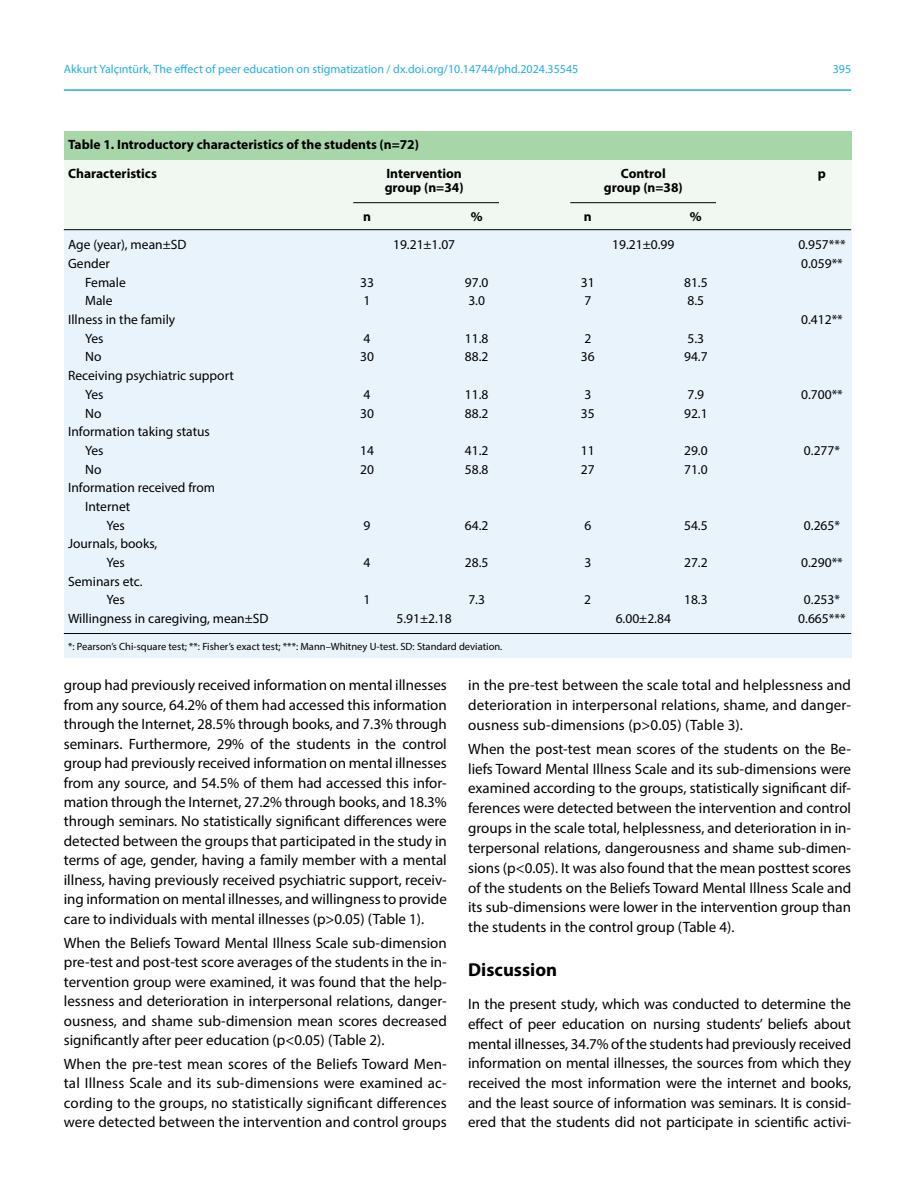
<style>
.page{position:relative;width:915px;height:1191px;background:#fff}
.page>*{position:absolute;margin:0;border:0;box-sizing:border-box;transform-origin:0 0}
.t1{font:700 18.75px "Myriad Pro";color:#000}
.t2{font:15px/19.5px "Myriad Pro";color:#000;text-align:justify}
.t3{font:13.5px/18.8px "Myriad Pro";color:#000}
.t4{font:700 13.5px/28.5px "Myriad Pro";color:#000}
.t5{font:12px "Myriad Pro";color:#21ade3}
.t6{font:10.5px "Myriad Pro";color:#000}
</style>
<div class="page">
<hr style="left:64px;top:89px;width:786px;height:2px;background:#21ade3">
<div style="left:64px;top:230px;width:786px;height:427px;background:#e9f3fb"></div>
<div style="left:64px;top:159px;width:786px;height:71px;background:#f0f8f1"></div>
<div style="left:64px;top:131px;width:786px;height:28px;background:#a7d6a8"></div>
<hr style="left:64px;top:229px;width:786px;height:1px;background:#000">
<hr style="left:64px;top:633px;width:786px;height:1px;background:#000">
<hr style="left:353px;top:202px;width:146px;height:1px;background:#000">
<hr style="left:570px;top:202px;width:145px;height:1px;background:#000">
<p class="t5" style="left:64px;top:61px;width:516px">Akkurt Yalçıntürk, The effect of peer education on stigmatization / dx.doi.org/10.14744/phd.2024.35545</p>
<p class="t5" style="left:832px;top:61px;width:20px">395</p>
<p class="t4" style="left:68px;top:130px;width:352px">Table 1. Introductory characteristics of the students (n=72)<br>Characteristics</p>
<p class="t4" style="left:386px;top:159px;width:77px">Intervention</p>
<p class="t4" style="left:620px;top:159px;width:46px">Control</p>
<p class="t4" style="left:817px;top:159px;width:10px">p</p>
<p class="t4" style="left:384px;top:173px;width:80px">group (n=34)</p>
<p class="t4" style="left:603px;top:173px;width:80px">group (n=38)</p>
<p class="t4" style="left:363px;top:202px;width:9px">n</p>
<p class="t4" style="left:470px;top:202px;width:13px">%</p>
<p class="t4" style="left:583px;top:202px;width:9px">n</p>
<p class="t4" style="left:689px;top:202px;width:13px">%</p>
<p class="t3" style="left:68px;top:235px;width:120px">Age (year), mean±SD</p>
<p class="t3" style="left:393px;top:235px;width:64px">19.21±1.07</p>
<p class="t3" style="left:612px;top:235px;width:64px">19.21±0.99</p>
<p class="t3" style="left:798px;top:235px;width:49px">0.957***</p>
<p class="t3" style="left:68px;top:254px;width:43px">Gender</p>
<p class="t3" style="left:800px;top:254px;width:43px">0.059**</p>
<p class="t3" style="left:85px;top:272px;width:42px">Female</p>
<p class="t3" style="left:360px;top:272px;width:15px">33</p>
<p class="t3" style="left:465px;top:272px;width:25px">97.0</p>
<p class="t3" style="left:580px;top:272px;width:15px">31</p>
<p class="t3" style="left:683px;top:272px;width:25px">81.5</p>
<p class="t3" style="left:85px;top:291px;width:29px">Male</p>
<p class="t3" style="left:363px;top:291px;width:8px">1</p>
<p class="t3" style="left:468px;top:291px;width:18px">3.0</p>
<p class="t3" style="left:584px;top:291px;width:8px">7</p>
<p class="t3" style="left:687px;top:291px;width:18px">8.5</p>
<p class="t3" style="left:68px;top:310px;width:109px">Illness in the family</p>
<p class="t3" style="left:800px;top:310px;width:43px">0.412**</p>
<p class="t3" style="left:85px;top:329px;width:20px">Yes</p>
<p class="t3" style="left:363px;top:329px;width:8px">4</p>
<p class="t3" style="left:464px;top:329px;width:25px">11.8</p>
<p class="t3" style="left:584px;top:329px;width:8px">2</p>
<p class="t3" style="left:687px;top:329px;width:18px">5.3</p>
<p class="t3" style="left:85px;top:347px;width:18px">No</p>
<p class="t3" style="left:360px;top:347px;width:15px">30</p>
<p class="t3" style="left:465px;top:347px;width:25px">88.2</p>
<p class="t3" style="left:580px;top:347px;width:15px">36</p>
<p class="t3" style="left:683px;top:347px;width:25px">94.7</p>
<p class="t3" style="left:85px;top:366px;width:150px;text-indent:-17px">Receiving psychiatric support<br>Yes</p>
<p class="t3" style="left:363px;top:385px;width:8px">4</p>
<p class="t3" style="left:464px;top:385px;width:25px">11.8</p>
<p class="t3" style="left:584px;top:385px;width:8px">3</p>
<p class="t3" style="left:687px;top:385px;width:18px">7.9</p>
<p class="t3" style="left:800px;top:385px;width:43px">0.700**</p>
<p class="t3" style="left:85px;top:403px;width:18px">No</p>
<p class="t3" style="left:360px;top:403px;width:15px">30</p>
<p class="t3" style="left:465px;top:403px;width:25px">88.2</p>
<p class="t3" style="left:580px;top:403px;width:15px">35</p>
<p class="t3" style="left:683px;top:403px;width:25px">92.1</p>
<p class="t3" style="left:85px;top:422px;width:126px;text-indent:-17px">Information taking status<br>Yes</p>
<p class="t3" style="left:360px;top:441px;width:15px">14</p>
<p class="t3" style="left:465px;top:441px;width:25px">41.2</p>
<p class="t3" style="left:580px;top:441px;width:15px">11</p>
<p class="t3" style="left:683px;top:441px;width:25px">29.0</p>
<p class="t3" style="left:803px;top:441px;width:38px">0.277*</p>
<p class="t3" style="left:85px;top:459px;width:18px">No</p>
<p class="t3" style="left:360px;top:459px;width:15px">20</p>
<p class="t3" style="left:465px;top:459px;width:25px">58.8</p>
<p class="t3" style="left:580px;top:459px;width:15px">27</p>
<p class="t3" style="left:683px;top:459px;width:25px">71.0</p>
<p class="t3" style="left:68px;top:478px;width:149px">Information received from</p>
<p class="t3" style="left:85px;top:497px;width:47px">Internet</p>
<p class="t3" style="left:106px;top:515px;width:20px">Yes</p>
<p class="t3" style="left:363px;top:515px;width:8px">9</p>
<p class="t3" style="left:464px;top:515px;width:25px">64.2</p>
<p class="t3" style="left:584px;top:515px;width:8px">6</p>
<p class="t3" style="left:683px;top:515px;width:25px">54.5</p>
<p class="t3" style="left:803px;top:515px;width:38px">0.265*</p>
<p class="t3" style="left:68px;top:534px;width:91px;text-align:center">Journals, books,<br>Yes</p>
<p class="t3" style="left:363px;top:553px;width:8px">4</p>
<p class="t3" style="left:464px;top:553px;width:25px">28.5</p>
<p class="t3" style="left:584px;top:553px;width:8px">3</p>
<p class="t3" style="left:683px;top:553px;width:25px">27.2</p>
<p class="t3" style="left:800px;top:553px;width:43px">0.290**</p>
<p class="t3" style="left:106px;top:571px;width:38px;text-indent:-38px">Seminars etc.<br>Yes</p>
<p class="t3" style="left:363px;top:590px;width:8px">1</p>
<p class="t3" style="left:468px;top:590px;width:18px">7.3</p>
<p class="t3" style="left:584px;top:590px;width:8px">2</p>
<p class="t3" style="left:683px;top:590px;width:25px">18.3</p>
<p class="t3" style="left:803px;top:590px;width:38px">0.253*</p>
<p class="t3" style="left:68px;top:609px;width:202px">Willingness in caregiving, mean±SD</p>
<p class="t3" style="left:396px;top:609px;width:57px">5.91±2.18</p>
<p class="t3" style="left:615px;top:609px;width:57px">6.00±2.84</p>
<p class="t3" style="left:798px;top:609px;width:49px">0.665***</p>
<p class="t6" style="left:68px;top:640px;width:435px">*: Pearson’s Chi-square test; **: Fisher’s exact test; ***: Mann–Whitney U-test. SD: Standard deviation.</p>
<p class="t2" style="left:64px;top:675px;width:384px">group had previously received information on mental illnesses from any source, 64.2% of them had accessed this information through the Internet, 28.5% through books, and 7.3% through seminars. Furthermore, 29% of the students in the control group had previously received information on mental illnesses from any source, and 54.5% of them had accessed this infor&shy;mation through the Internet, 27.2% through books, and 18.3% through seminars. No statistically significant differences were detected between the groups that participated in the study in terms of age, gender, having a family member with a mental illness, having previously received psychiatric support, receiv&shy;ing information on mental illnesses, and willingness to provide care to individuals with mental illnesses (p&gt;0.05) (Table 1).</p>
<p class="t2" style="left:64px;top:932px;width:384px">When the Beliefs Toward Mental Illness Scale sub-dimension pre-test and post-test score averages of the students in the in&shy;tervention group were examined, it was found that the help&shy;lessness and deterioration in interpersonal relations, danger&shy;ousness, and shame sub-dimension mean scores decreased significantly after peer education (p&lt;0.05) (Table 2).</p>
<p class="t2" style="left:64px;top:1053px;width:384px">When the pre-test mean scores of the Beliefs Toward Men&shy;tal Illness Scale and its sub-dimensions were examined ac&shy;cording to the groups, no statistically significant differences were detected between the intervention and control groups</p>
<p class="t2" style="left:468px;top:675px;width:384px">in the pre-test between the scale total and helplessness and deterioration in interpersonal relations, shame, and danger&shy;ousness sub-dimensions (p&gt;0.05) (Table 3).</p>
<p class="t2" style="left:468px;top:738px;width:384px">When the post-test mean scores of the students on the Be&shy;liefs Toward Mental Illness Scale and its sub-dimensions were examined according to the groups, statistically significant dif&shy;ferences were detected between the intervention and control groups in the scale total, helplessness, and deterioration in in&shy;terpersonal relations, dangerousness and shame sub-dimen&shy;sions (p&lt;0.05). It was also found that the mean posttest scores of the students on the Beliefs Toward Mental Illness Scale and its sub-dimensions were lower in the intervention group than the students in the control group (Table 4).</p>
<p class="t1" style="left:468px;top:957px;width:91px">Discussion</p>
<p class="t2" style="left:468px;top:993px;width:384px">In the present study, which was conducted to determine the effect of peer education on nursing students’ beliefs about mental illnesses, 34.7% of the students had previously received information on mental illnesses, the sources from which they received the most information were the internet and books, and the least source of information was seminars. It is consid&shy;ered that the students did not participate in scientific activi-</p>
</div>
